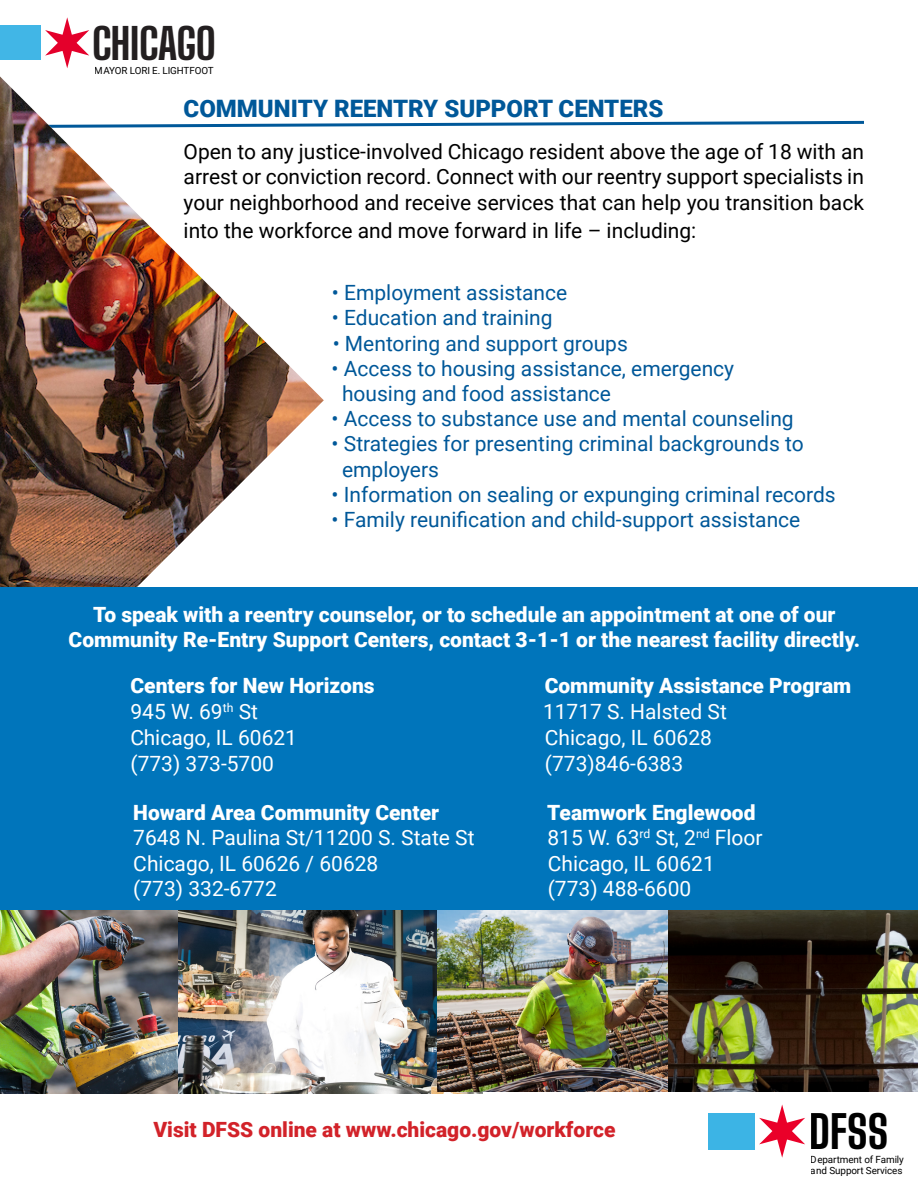
<style>
.page{position:relative;width:918px;height:1188px;background:#fff}
.page>*{position:absolute;margin:0;border:0;box-sizing:border-box;transform-origin:0 0}
.t1{font:800 45px "Big Shoulders Display";color:#000}
.t2{font:800 42.75px "Big Shoulders Display";letter-spacing:-.01em;color:#231f20}
.t3{font:900 24px "Roboto";color:#005899}
.t4{font:21px/25.2px "Roboto";color:#005899}
.t5{font:21px/25.2px "Roboto";color:#000;text-align:justify}
.t6{font:900 21px/25.2px "Roboto";color:#fff;text-align:center}
.t7{font:21px "Roboto";color:#fff}
.t8{font:900 21px "Roboto";color:#d22229}
.t9{font:9.9px/10.9px "Roboto";letter-spacing:-.01em;color:#000}
.t10{font:9.75px "Roboto";letter-spacing:-.01em;color:#000}
</style>
<div class="page">
<svg style="left:324px;top:120px;width:540px;height:7px"></svg>
<svg style="left:759px;top:1105px;width:46px;height:53px"></svg>
<div style="left:708px;top:1113px;width:46px;height:36px;background:#3cb4e5"></div>
<img style="left:0;top:910px;width:482px;height:184px">
<img style="left:438px;top:910px;width:480px;height:182px">
<img style="left:0;top:76px;width:324px;height:512px">
<svg style="left:45px;top:17px;width:44px;height:51px"></svg>
<div style="left:0;top:26px;width:41px;height:34px;background:#41b6e6"></div>
<div style="left:0;top:588px;width:918px;height:322px;background:#0075bb"></div>
<h2 class="t2" style="left:92px;top:13px;width:126px">CHICAGO</h2>
<p class="t10" style="left:95px;top:64px;width:120px">MAYOR LORI E. LIGHTFOOT</p>
<p class="t3" style="left:184px;top:92px;width:481px">COMMUNITY REENTRY SUPPORT CENTERS</p>
<p class="t5" style="left:184px;top:138px;width:682px">Open to any justice-involved Chicago resident above the age of 18 with an arrest or conviction record. Connect with our reentry support specialists in your neighborhood and receive services that can help you transition back</p>
<p class="t5" style="left:184px;top:217px;width:514px">into the workforce and move forward in life – including:</p>
<p class="t4" style="left:332px;top:279px;width:237px">• Employment assistance</p>
<p class="t4" style="left:332px;top:305px;width:222px">• Education and training</p>
<p class="t4" style="left:333px;top:330px;width:297px">• Mentoring and support groups</p>
<p class="t4" style="left:342px;top:355px;width:394px;text-indent:-10px">• Access to housing assistance, emergency housing and food assistance</p>
<p class="t4" style="left:332px;top:405px;width:464px">• Access to substance use and mental counseling</p>
<p class="t4" style="left:342px;top:431px;width:463px;text-indent:-10px">• Strategies for presenting criminal backgrounds to employers</p>
<p class="t4" style="left:332px;top:481px;width:506px">• Information on sealing or expunging criminal records</p>
<p class="t4" style="left:332px;top:506px;width:470px">• Family reunification and child-support assistance</p>
<p class="t6" style="left:69px;top:601px;width:793px">To speak with a reentry counselor, or to schedule an appointment at one of our<br>Community Re-Entry Support Centers, contact 3-1-1 or the nearest facility directly.</p>
<p class="t6" style="left:130px;top:672px;width:246px">Centers for New Horizons</p>
<p class="t6" style="left:545px;top:672px;width:308px">Community Assistance Program</p>
<p class="t7" style="left:130px;top:697px;width:129px">945 W. 69<sup>th</sup> St</p>
<p class="t7" style="left:543px;top:697px;width:185px">11717 S. Halsted St</p>
<p class="t7" style="left:130px;top:723px;width:168px">Chicago, IL 60621</p>
<p class="t7" style="left:545px;top:723px;width:169px">Chicago, IL 60628</p>
<p class="t7" style="left:130px;top:749px;width:145px">(773) 373-5700</p>
<p class="t7" style="left:545px;top:749px;width:140px">(773)846-6383</p>
<p class="t6" style="left:133px;top:799px;width:307px">Howard Area Community Center</p>
<p class="t6" style="left:547px;top:799px;width:210px">Teamwork Englewood</p>
<p class="t7" style="left:133px;top:823px;width:343px">7648 N. Paulina St/11200 S. State St</p>
<p class="t7" style="left:547px;top:823px;width:217px">815 W. 63<sup>rd</sup> St, 2<sup>nd</sup> Floor</p>
<p class="t7" style="left:133px;top:848px;width:247px">Chicago, IL 60626 / 60628</p>
<p class="t7" style="left:548px;top:848px;width:169px">Chicago, IL 60621</p>
<p class="t7" style="left:133px;top:874px;width:145px">(773) 332-6772</p>
<p class="t7" style="left:548px;top:874px;width:145px">(773) 488-6600</p>
<p class="t8" style="left:153px;top:1115px;width:464px">Visit DFSS online at www.chicago.gov/workforce</p>
<h1 class="t1" style="left:810px;top:1100px;width:80px">DFSS</h1>
<p class="t9" style="left:811px;top:1154px;width:95px">Department of Family and Support Services</p>
</div>
